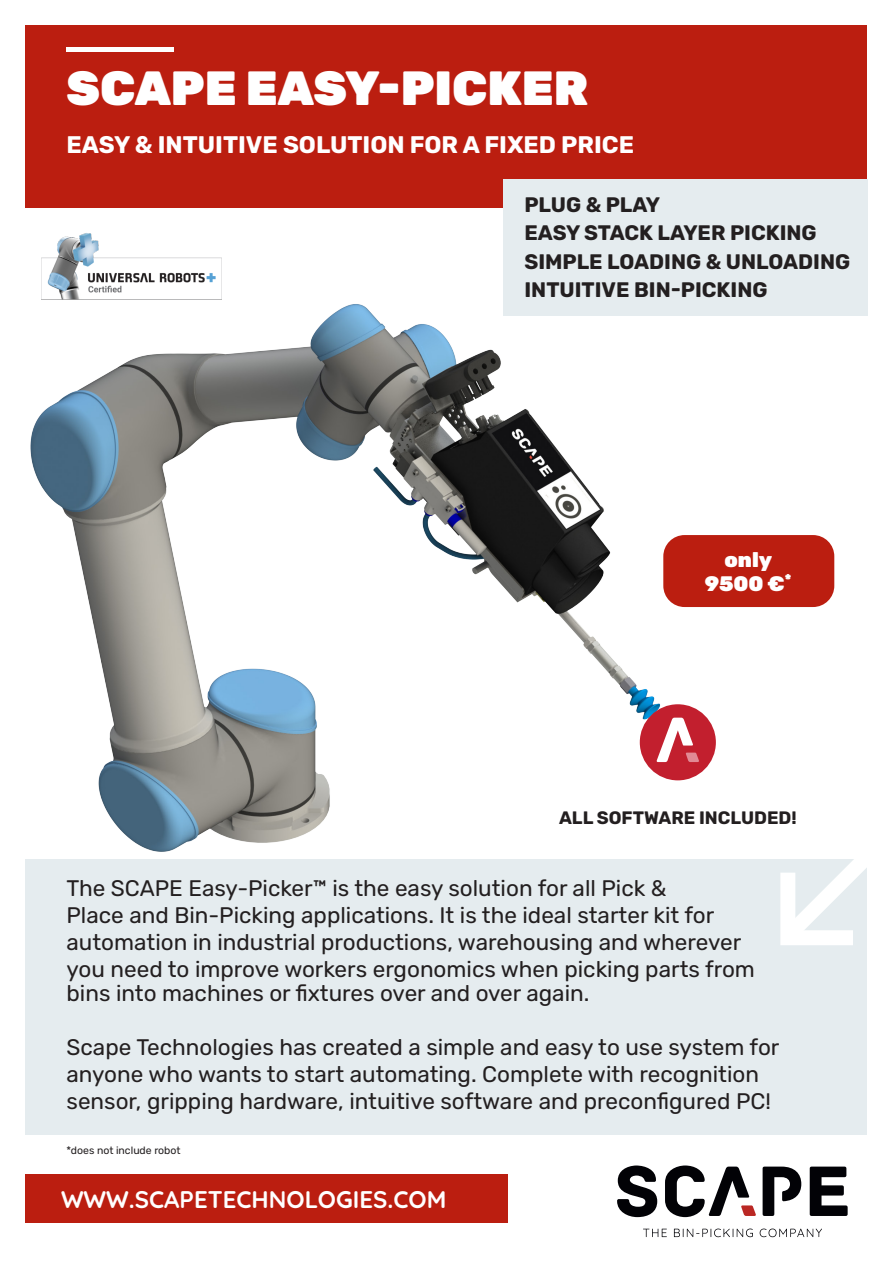
<style>
.page{position:relative;width:893px;height:1263px;background:#fff}
.page>*{position:absolute;margin:0;border:0;box-sizing:border-box;transform-origin:0 0}
.Pa0{font:900 48px "Rubik";color:#fff}
.Default{font:700 24px "Rubik";color:#fff}
.Pa0-2{font:700 24px "Quicksand";color:#fff}
.Pa0-3{font:22.5px/27px "Rubik";color:#231f20}
.t1{font:700 21px "Rubik";color:#231f20}
.t2{font:900 21px "Rubik";color:#fff}
.t3{font:700 18px "Rubik";color:#231f20}
.t4{font:10.5px "Rubik";color:#231f20}
</style>
<div class="page">
<img style="left:25px;top:261px;width:691px;height:620px">
<div style="left:26px;top:26px;width:841px;height:182px;background:#bb1e10"></div>
<hr style="left:67px;top:47px;width:107px;height:4px;background:#fff">
<svg style="left:617px;top:1165px;width:40px;height:52px"></svg>
<svg style="left:810px;top:1166px;width:38px;height:50px"></svg>
<svg style="left:763px;top:1166px;width:38px;height:50px"></svg>
<svg style="left:665px;top:1165px;width:91px;height:52px"></svg>
<svg style="left:643px;top:1229px;width:24px;height:8px"></svg>
<svg style="left:674px;top:1228px;width:79px;height:9px"></svg>
<svg style="left:760px;top:1228px;width:62px;height:9px"></svg>
<div style="left:503px;top:179px;width:364px;height:137px;background:#e5ecef"></div>
<div style="left:26px;top:859px;width:841px;height:275px;background:#e5ecef"></div>
<svg style="left:780px;top:859px;width:87px;height:86px"></svg>
<div style="left:26px;top:1174px;width:482px;height:48px;background:#bb1e10"></div>
<div style="left:640px;top:704px;width:76px;height:76px;background:#c21f2e;border-radius:50%"></div>
<svg style="left:656px;top:718px;width:43px;height:44px"></svg>
<div style="left:663px;top:535px;width:171px;height:72px;background:#bb1e10;border-radius:21px"></div>
<img style="left:41px;top:233px;width:180px;height:66px">
<p class="Pa0" style="left:67px;top:59px;width:523px">SCAPE EASY-PICKER</p>
<p class="Default" style="left:67px;top:130px;width:569px">EASY &amp; INTUITIVE SOLUTION FOR A FIXED PRICE</p>
<p class="t1" style="left:524px;top:192px;width:137px">PLUG &amp; PLAY</p>
<p class="t1" style="left:524px;top:221px;width:294px">EASY STACK LAYER PICKING</p>
<p class="t1" style="left:524px;top:249px;width:327px">SIMPLE LOADING &amp; UNLOADING</p>
<p class="t1" style="left:524px;top:278px;width:245px">INTUITIVE BIN-PICKING</p>
<p class="t2" style="left:724px;top:547px;width:49px">only</p>
<p class="t2" style="left:705px;top:571px;width:88px">9500 €<sup>*</sup></p>
<p class="t3" style="left:559px;top:807px;width:239px">ALL SOFTWARE INCLUDED!</p>
<p class="Pa0-3" style="left:67px;top:875px;width:690px">The SCAPE Easy-Picker™ is the easy solution for all Pick &amp;<br>Place and Bin-Picking applications. It is the ideal starter kit for automation in industrial productions, warehousing and wherever you need to improve workers ergonomics when picking parts from</p>
<p class="Pa0-3" style="left:67px;top:980px;width:524px">bins into machines or fixtures over and over again.</p>
<p class="Pa0-3" style="left:67px;top:1034px;width:714px">Scape Technologies has created a simple and easy to use system for anyone who wants to start automating. Complete with recognition sensor, gripping hardware, intuitive software and preconfigured PC!</p>
<p class="t4" style="left:67px;top:1144px;width:116px">*does not include robot</p>
<p class="Pa0-2" style="left:61px;top:1180px;width:387px">WWW.SCAPETECHNOLOGIES.COM</p>
</div>
